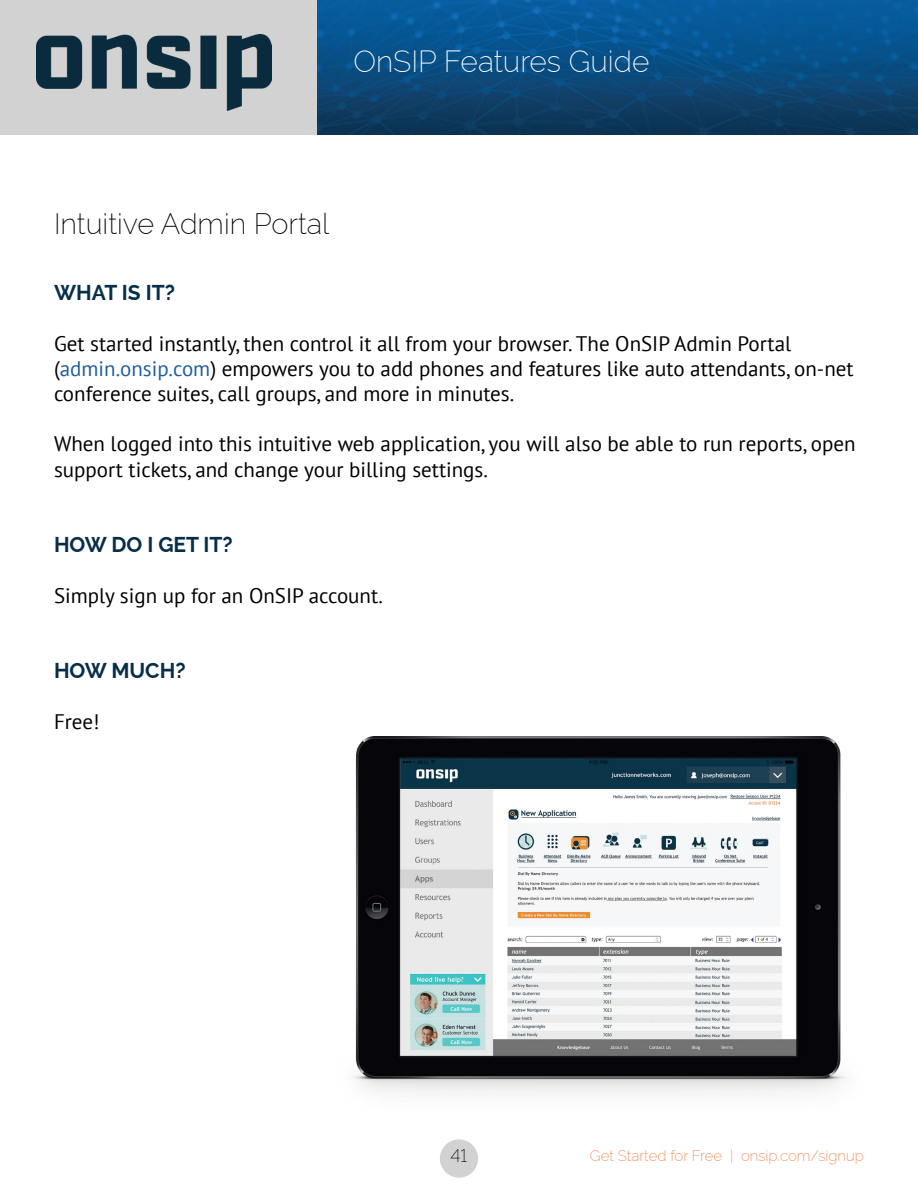
<style>
.page{position:relative;width:918px;height:1188px;background:#fff}
.page>*{position:absolute;margin:0;border:0;box-sizing:border-box;transform-origin:0 0}
.t1{font:200 30px "Raleway";color:#fff}
.t2{font:200 28.95px "Raleway";color:#000}
.t3{font:21px/25.2px "PT Sans";color:#000}
.t4{font:700 21px "Raleway";color:#082e49}
.t5{font:200 18px "Raleway";color:#000}
.t6{font:200 15px "Raleway";color:#f57f42}
.s1{color:#215e9e}
</style>
<div class="page">
<img style="left:316px;top:0;width:602px;height:134px">
<div style="left:0;top:0;width:316px;height:134px;background:#d2d2d2"></div>
<img style="left:37px;top:35px;width:234px;height:75px">
<div style="left:440px;top:1139px;width:38px;height:39px;background:#d2d2d2;border-radius:50%"></div>
<img style="left:353px;top:737px;width:493px;height:356px">
<h1 class="t1" style="left:354px;top:45px;width:297px">OnSIP Features Guide</h1>
<h2 class="t2" style="left:54px;top:207px;width:277px">Intuitive Admin Portal</h2>
<p class="t4" style="left:54px;top:281px;width:122px">WHAT IS IT?</p>
<p class="t3" style="left:54px;top:330px;width:801px">Get started instantly, then control it all from your browser. The OnSIP Admin Portal (<span class="s1">admin.onsip.com</span>) empowers you to add phones and features like auto attendants, on-net conference suites, call groups, and more in minutes.</p>
<p class="t3" style="left:54px;top:431px;width:803px">When logged into this intuitive web application, you will also be able to run reports, open support tickets, and change your billing settings.</p>
<p class="t4" style="left:54px;top:533px;width:180px">HOW DO I GET IT?</p>
<p class="t3" style="left:54px;top:582px;width:331px">Simply sign up for an OnSIP account.</p>
<p class="t4" style="left:54px;top:659px;width:133px">HOW MUCH?</p>
<p class="t3" style="left:54px;top:708px;width:47px">Free!</p>
<p class="t5" style="left:451px;top:1146px;width:18px">41</p>
<p class="t6" style="left:590px;top:1147px;width:276px">Get Started for Free | onsip.com/signup</p>
</div>
